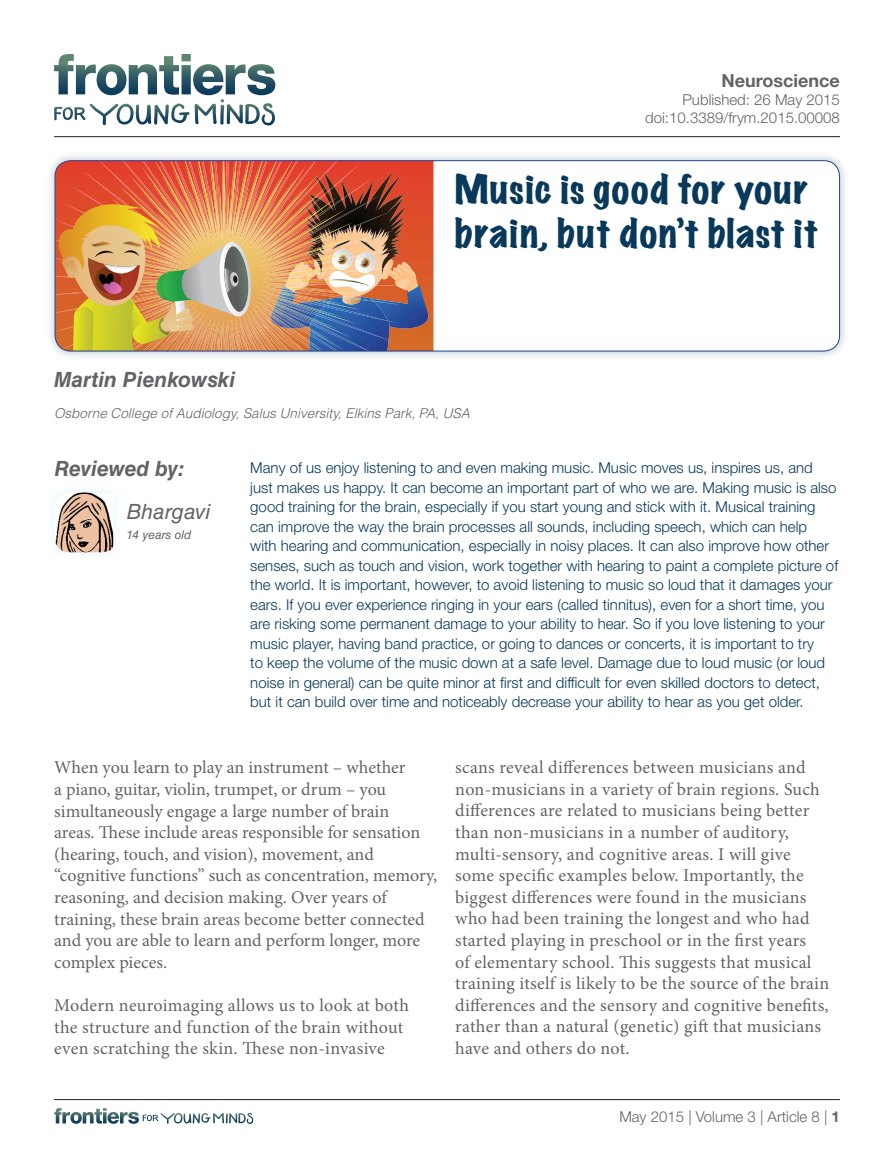
<style>
.page{position:relative;width:894px;height:1170px;background:#fff}
.page>*{position:absolute;margin:0;border:0;box-sizing:border-box;transform-origin:0 0}
.t1{font:expanded 36px/43.2px "Marker Felt";letter-spacing:.035em;color:#08395a}
.t2{font:italic 700 21px "Helvetica LT Std";color:#636366}
.t3{font:italic 21px "Helvetica LT Std";color:#636366}
.t4{font:18px/21.6px "Minion Pro";letter-spacing:.005em;color:#636366}
.t5{font:700 18px "Helvetica Neue LT Std";color:#636366}
.t6{font:300 15px/19.5px "Helvetica Neue LT Std";color:#08395a}
.t7{font:300 15px/18px "Helvetica Neue LT Std";color:#636366;text-align:right}
.t8{font:italic 300 13.5px "Helvetica LT Std";color:#636366}
.t9{font:italic 12px "Helvetica LT Std";color:#636366}
.s1{font-weight:700}
</style>
<div class="page">
<hr style="left:54px;top:136px;width:785px;height:1px;background:#231f20">
<svg style="left:54px;top:54px;width:221px;height:72px"></svg>
<hr style="left:54px;top:1099px;width:785px;height:1px;background:#231f20">
<svg style="left:54px;top:1108px;width:199px;height:16px"></svg>
<div style="left:45px;top:150px;width:804px;height:211px;background:#08395a;opacity:.25"></div>
<div style="left:55px;top:161px;width:784px;height:190px;background:#fff;border-radius:16px"></div>
<img style="left:55px;top:203px;width:3px;height:146px">
<img style="left:58px;top:161px;width:375px;height:190px">
<div style="left:55px;top:160px;width:784px;height:191px;border:1px solid #253f8e;border-radius:16px"></div>
<img style="left:54px;top:492px;width:59px;height:60px">
<p class="t5" style="left:721px;top:70px;width:120px">Neuroscience</p>
<p class="t7" style="left:645px;top:91px;width:196px">Published: 26 May 2015 doi:10.3389/frym.2015.00008</p>
<h1 class="t1" style="left:454px;top:167px;width:364px">Music is good for your brain, but don’t blast it</h1>
<p class="t2" style="left:54px;top:366px;width:183px">Martin Pienkowski</p>
<p class="t8" style="left:54px;top:405px;width:417px">Osborne College of Audiology, Salus University, Elkins Park, PA, USA</p>
<p class="t2" style="left:54px;top:456px;width:132px">Reviewed by:</p>
<p class="t3" style="left:126px;top:500px;width:85px">Bhargavi</p>
<p class="t9" style="left:126px;top:528px;width:67px">14 years old</p>
<p class="t6" style="left:250px;top:457px;width:589px">Many of us enjoy listening to and even making music. Music moves us, inspires us, and just makes us happy. It can become an important part of who we are. Making music is also good training for the brain, especially if you start young and stick with it. Musical training can improve the way the brain processes all sounds, including speech, which can help<br>with hearing and communication, especially in noisy places. It can also improve how other senses, such as touch and vision, work together with hearing to paint a complete picture of the world. It is important, however, to avoid listening to music so loud that it damages your ears. If you ever experience ringing in your ears (called tinnitus), even for a short time, you are risking some permanent damage to your ability to hear. So if you love listening to your music player, having band practice, or going to dances or concerts, it is important to try<br>to keep the volume of the music down at a safe level. Damage due to loud music (or loud noise in general) can be quite minor at first and difficult for even skilled doctors to detect, but it can build over time and noticeably decrease your ability to hear as you get older.</p>
<p class="t4" style="left:54px;top:757px;width:384px">When you learn to play an instrument – whether<br>a piano, guitar, violin, trumpet, or drum – you simultaneously engage a large number of brain<br>areas. These include areas responsible for sensation (hearing, touch, and vision), movement, and “cognitive functions” such as concentration, memory, reasoning, and decision making. Over years of training, these brain areas become better connected and you are able to learn and perform longer, more complex pieces.</p>
<p class="t4" style="left:54px;top:994px;width:356px">Modern neuroimaging allows us to look at both the structure and function of the brain without even scratching the skin. These non-invasive</p>
<p class="t4" style="left:455px;top:756px;width:375px">scans reveal differences between musicians and non-musicians in a variety of brain regions. Such differences are related to musicians being better than non-musicians in a number of auditory, multi-sensory, and cognitive areas. I will give some specific examples below. Importantly, the biggest differences were found in the musicians who had been training the longest and who had started playing in preschool or in the first years<br>of elementary school. This suggests that musical training itself is likely to be the source of the brain differences and the sensory and cognitive benefits, rather than a natural (genetic) gift that musicians have and others do not.</p>
<p class="t7" style="left:619px;top:1107px;width:222px">May 2015 | Volume 3 | Article 8 | <span class="s1">1</span></p>
</div>
